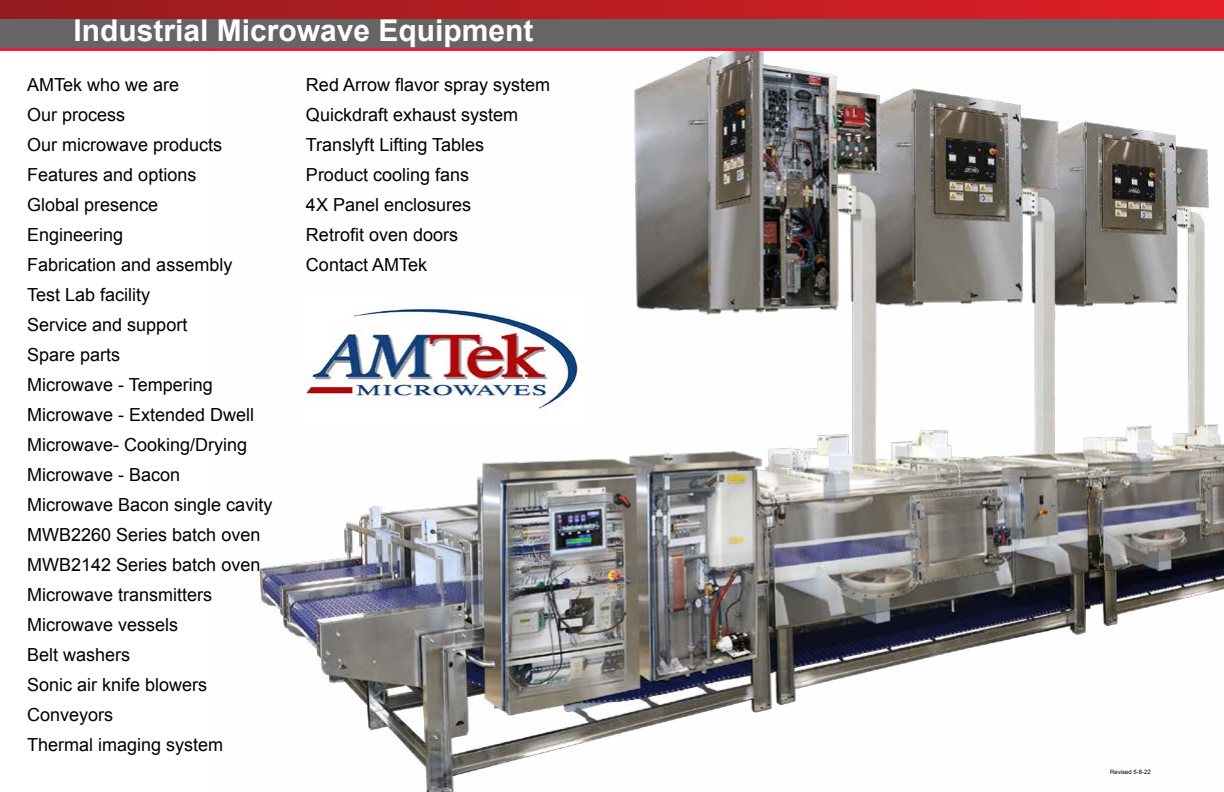
<style>
.page{position:relative;width:1224px;height:792px;background:#fff}
.page>*{position:absolute;margin:0;border:0;box-sizing:border-box;transform-origin:0 0}
.t1{font:700 30px "Arial";color:#fff}
.t2{font:18px/30px "Arial";color:#000}
.t3{font:6px "Arial";color:#000}
</style>
<div class="page">
<img style="left:259px;top:51px;width:965px;height:741px">
<img style="left:299px;top:295px;width:286px;height:127px">
<div style="left:0;top:14px;width:1224px;height:36px;background:#676465"></div>
<hr style="left:0;top:48px;width:1224px;height:3px;background:#ed1a3b">
<div style="left:0;top:0;width:1224px;height:19px;background:linear-gradient(to right,#931b1e,#e21f26)"></div>
<h1 class="t1" style="left:73px;top:9px;width:462px">Industrial Microwave Equipment</h1>
<p class="t2" style="left:27px;top:69px;width:247px">AMTek who we are<br>Our process<br>Our microwave products<br>Features and options<br>Global presence<br>Engineering<br>Fabrication and assembly<br>Test Lab facility<br>Service and support<br>Spare parts<br>Microwave - Tempering<br>Microwave - Extended Dwell<br>Microwave- Cooking/Drying<br>Microwave - Bacon<br>Microwave Bacon single cavity<br>MWB2260 Series batch oven<br>MWB2142 Series batch oven<br>Microwave transmitters<br>Microwave vessels<br>Belt washers<br>Sonic air knife blowers<br>Conveyors<br>Thermal imaging system</p>
<p class="t2" style="left:306px;top:69px;width:246px">Red Arrow flavor spray system<br>Quickdraft exhaust system<br>Translyft Lifting Tables<br>Product cooling fans<br>4X Panel enclosures<br>Retrofit oven doors<br>Contact AMTek</p>
<p class="t3" style="left:1110px;top:768px;width:42px">Revised 5-8-22</p>
</div>
